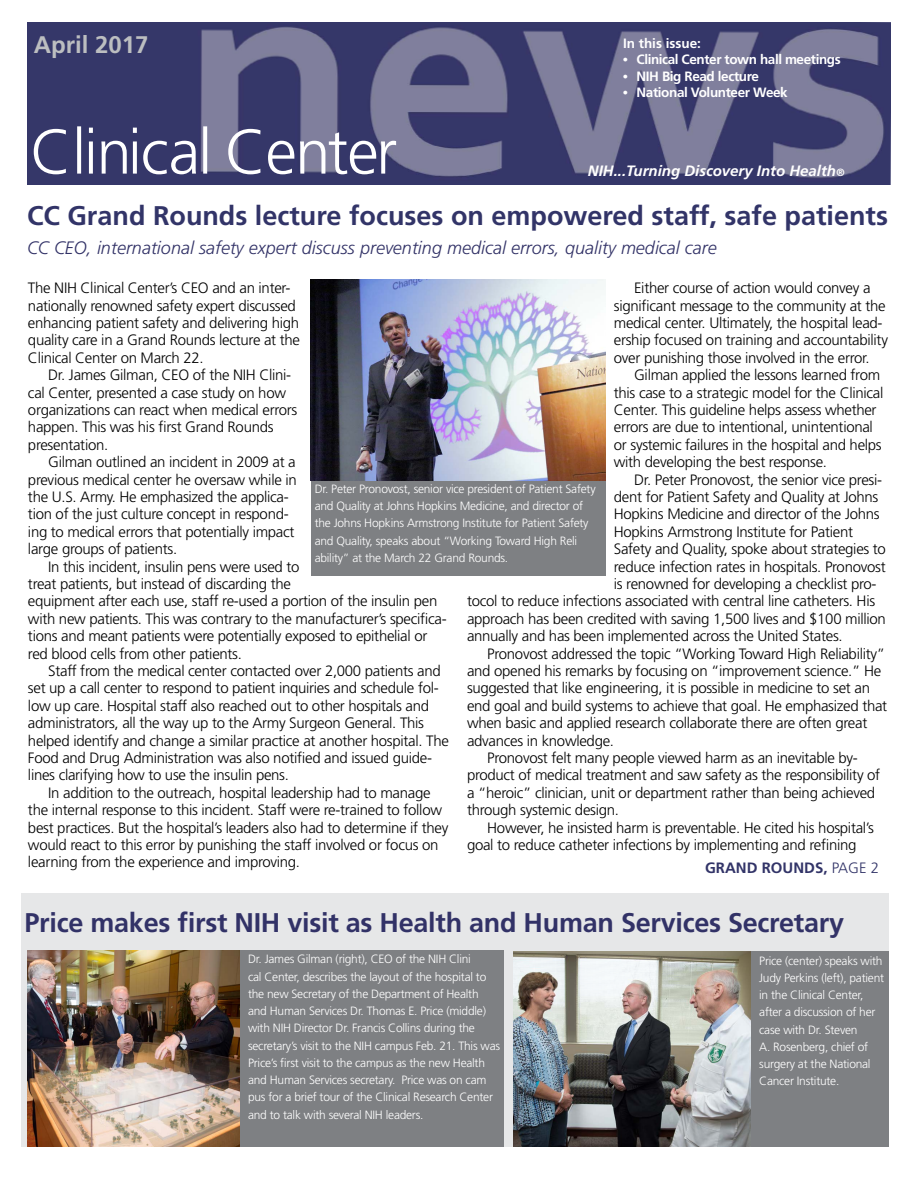
<style>
.page{position:relative;width:918px;height:1188px;background:#fff}
.page>*{position:absolute;margin:0;border:0;box-sizing:border-box;transform-origin:0 0}
.t1{font:700 27px "Frutiger LT Std";color:#323468}
.t2{font:700 27px "Frutiger LT Std";letter-spacing:-.01em;color:#323267}
.t3{font:700 24px "Frutiger LT Std";color:#bcbec0}
.t4{font:italic 300 18px "Frutiger LT Std";color:#323267}
.t5{font:300 15px/17.4px "Frutiger LT Std";letter-spacing:-.02em;color:#000}
.t6{font:italic 700 15px "Frutiger LT Std";color:#fff}
.t7{font:700 15px "Frutiger LT Std";color:#323468}
.t8{font:700 13.5px "Frutiger LT Std";letter-spacing:-.03em;color:#fff}
.t9{font:700 13.5px "Frutiger LT Std";color:#fff}
.t10{font:300 12px/17.2px "Frutiger LT Std";letter-spacing:-.02em;color:#fff}
.s1{font-family:"Times";font-weight:400}
.s2{font-size:10.5px}
.s3{font-weight:300}
</style>
<div class="page">
<img style="left:27px;top:22px;width:864px;height:162px">
<div style="left:21px;top:893px;width:868px;height:254px;background:#e6e7e8"></div>
<div style="left:751px;top:952px;width:138px;height:195px;background:#7e8083"></div>
<div style="left:311px;top:480px;width:294px;height:95px;background:#7e8083"></div>
<div style="left:239px;top:950px;width:265px;height:197px;background:#7e8083"></div>
<svg style="left:143px;top:126px;width:64px;height:48px"></svg>
<svg style="left:268px;top:132px;width:128px;height:42px"></svg>
<svg style="left:34px;top:126px;width:47px;height:48px"></svg>
<svg style="left:89px;top:128px;width:48px;height:46px"></svg>
<svg style="left:228px;top:129px;width:33px;height:45px"></svg>
<img style="left:311px;top:280px;width:294px;height:200px">
<img style="left:27px;top:950px;width:212px;height:197px">
<img style="left:514px;top:952px;width:237px;height:195px">
<p class="t3" style="left:34px;top:30px;width:116px">April 2017</p>
<p class="t9" style="left:623px;top:35px;width:80px">In this issue:</p>
<p class="t8" style="left:623px;top:51px;width:219px"><span class="s1">•</span> Clinical Center town hall meetings</p>
<p class="t8" style="left:623px;top:68px;width:137px"><span class="s1">•</span> NIH Big Read lecture</p>
<p class="t8" style="left:623px;top:84px;width:166px"><span class="s1">•</span> National Volunteer Week</p>
<p class="t6" style="left:588px;top:162px;width:258px">NIH...Turning Discovery Into Health<span class="s2">®</span></p>
<h1 class="t1" style="left:27px;top:200px;width:863px">CC Grand Rounds lecture focuses on empowered staff, safe patients</h1>
<p class="t4" style="left:27px;top:237px;width:691px">CC CEO, international safety expert discuss preventing medical errors, quality medical care</p>
<p class="t5" style="left:28px;top:279px;width:274px">The NIH Clinical Center’s CEO and an inter&shy;nationally renowned safety expert discussed enhancing patient safety and delivering high quality care in a Grand Rounds lecture at the Clinical Center on March 22.</p>
<p class="t5" style="left:28px;top:366px;width:271px;text-indent:20px">Dr. James Gilman, CEO of the NIH Clini&shy;cal Center, presented a case study on how organizations can react when medical errors happen. This was his first Grand Rounds presentation.</p>
<p class="t5" style="left:28px;top:453px;width:270px;text-indent:20px">Gilman outlined an incident in 2009 at a previous medical center he oversaw while in the U.S. Army. He emphasized the applica&shy;tion of the just culture concept in respond&shy;ing to medical errors that potentially impact large groups of patients.</p>
<p class="t5" style="left:28px;top:558px;width:420px;text-indent:20px">In this incident, insulin pens were used to<br>treat patients, but instead of discarding the<br>equipment after each use, staff re-used a portion of the insulin pen with new patients. This was contrary to the manufacturer’s specifica&shy;tions and meant patients were potentially exposed to epithelial or red blood cells from other patients.</p>
<p class="t5" style="left:28px;top:662px;width:423px;text-indent:20px">Staff from the medical center contacted over 2,000 patients and set up a call center to respond to patient inquiries and schedule fol&shy;low up care. Hospital staff also reached out to other hospitals and administrators, all the way up to the Army Surgeon General. This helped identify and change a similar practice at another hospital. The Food and Drug Administration was also notified and issued guide&shy;lines clarifying how to use the insulin pens.</p>
<p class="t5" style="left:28px;top:784px;width:422px;text-indent:20px">In addition to the outreach, hospital leadership had to manage the internal response to this incident. Staff were re-trained to follow best practices. But the hospital’s leaders also had to determine if they would react to this error by punishing the staff involved or focus on learning from the experience and improving.</p>
<p class="t5" style="left:614px;top:279px;width:276px;text-indent:20px">Either course of action would convey a significant message to the community at the medical center. Ultimately, the hospital lead&shy;ership focused on training and accountability over punishing those involved in the error.</p>
<p class="t5" style="left:614px;top:366px;width:271px;text-indent:20px">Gilman applied the lessons learned from this case to a strategic model for the Clinical Center. This guideline helps assess whether errors are due to intentional, unintentional or systemic failures in the hospital and helps with developing the best response.</p>
<p class="t5" style="left:614px;top:471px;width:274px;text-indent:20px">Dr. Peter Pronovost, the senior vice presi&shy;dent for Patient Safety and Quality at Johns Hopkins Medicine and director of the Johns Hopkins Armstrong Institute for Patient Safety and Quality, spoke about strategies to reduce infection rates in hospitals. Pronovost is renowned for developing a checklist pro-</p>
<p class="t5" style="left:467px;top:593px;width:420px">tocol to reduce infections associated with central line catheters. His approach has been credited with saving 1,500 lives and $100 million annually and has been implemented across the United States.</p>
<p class="t5" style="left:467px;top:645px;width:422px;text-indent:20px">Pronovost addressed the topic “Working Toward High Reliability” and opened his remarks by focusing on “improvement science.” He suggested that like engineering, it is possible in medicine to set an end goal and build systems to achieve that goal. He emphasized that when basic and applied research collaborate there are often great advances in knowledge.</p>
<p class="t5" style="left:467px;top:749px;width:415px;text-indent:20px">Pronovost felt many people viewed harm as an inevitable by&shy;product of medical treatment and saw safety as the responsibility of a “heroic” clinician, unit or department rather than being achieved through systemic design.</p>
<p class="t5" style="left:467px;top:819px;width:408px;text-indent:20px">However, he insisted harm is preventable. He cited his hospital’s goal to reduce catheter infections by implementing and refining</p>
<p class="t7" style="left:705px;top:859px;width:175px">GRAND ROUNDS, <span class="s3">PAGE 2</span></p>
<h2 class="t2" style="left:25px;top:907px;width:821px">Price makes first NIH visit as Health and Human Services Secretary</h2>
<p class="t10" style="left:248px;top:951px;width:253px">Dr. James Gilman (right), CEO of the NIH Clini<br>cal Center, describes the layout of the hospital to the new Secretary of the Department of Health and Human Services Dr. Thomas E. Price (middle) with NIH Director Dr. Francis Collins during the secretary’s visit to the NIH campus Feb. 21. This was Price’s first visit to the campus as the new Health and Human Services secretary. Price was on cam pus for a brief tour of the Clinical Research Center and to talk with several NIH leaders.</p>
<p class="t10" style="left:759px;top:952px;width:126px">Price (center) speaks with<br>Judy Perkins (left), patient in the Clinical Center, after a discussion of her case with Dr. Steven</p>
<p class="t10" style="left:315px;top:480px;width:282px">Dr. Peter Pronovost, senior vice president of Patient Safety and Quality at Johns Hopkins Medicine, and director of the Johns Hopkins Armstrong Institute for Patient Safety and Quality, speaks about “Working Toward High Reli ability” at the March 22 Grand Rounds.</p>
<p class="t10" style="left:759px;top:1038px;width:113px">A. Rosenberg, chief of surgery at the National<br>Cancer Institute.</p>
</div>
